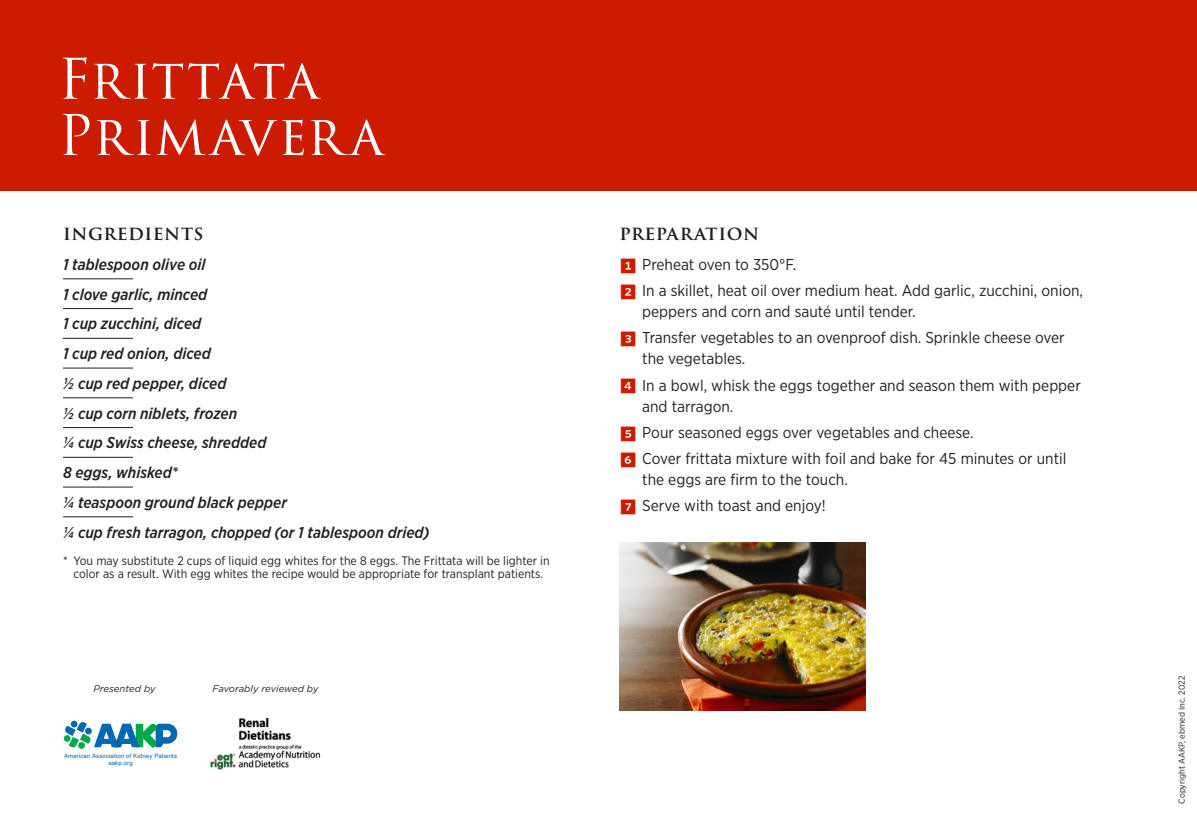
<style>
.page{position:relative;width:1197px;height:819px;background:#fff}
.page>*{position:absolute;margin:0;border:0;box-sizing:border-box;transform-origin:0 0}
.t1{font:54.43px/56.4px "Trajan Pro 3";letter-spacing:.005em;color:#fff}
.t2{font:600 19.25px "Trajan Pro 3";letter-spacing:.02em;color:#231f20}
.t3{font:15.75px/21px "Gotham Narrow";color:#231f20}
.Recipe{font:italic 500 15.75px "Gotham Narrow";color:#231f20}
.Recipe_Last{font:italic 500 15.75px "Gotham Narrow";color:#231f20}
.Note{font:12.25px/13.1px "Gotham Narrow";color:#231f20;text-align:center}
.t4{font:italic 9.62px "Gotham";color:#231f20}
.t5{font:8.75px "Gotham Narrow";color:#231f20}
.t6{font:6.12px/7.4px "Helvetica";letter-spacing:.02em;color:#0168b3;text-align:center}
.s1{font-family:"Whitney Index Black Square Bd";font-size:17.5px;color:#cd1b01}
</style>
<div class="page">
<img style="left:210px;top:717px;width:111px;height:52px">
<div style="left:0;top:0;width:1197px;height:190px;background:#cd1b01"></div>
<svg style="left:63px;top:279px;width:70px;height:1px"></svg>
<svg style="left:63px;top:308px;width:70px;height:1px"></svg>
<svg style="left:63px;top:338px;width:70px;height:1px"></svg>
<svg style="left:63px;top:368px;width:70px;height:1px"></svg>
<svg style="left:63px;top:398px;width:70px;height:1px"></svg>
<svg style="left:63px;top:427px;width:70px;height:1px"></svg>
<svg style="left:63px;top:457px;width:70px;height:1px"></svg>
<svg style="left:63px;top:487px;width:70px;height:1px"></svg>
<svg style="left:63px;top:517px;width:70px;height:1px"></svg>
<img style="left:620px;top:542px;width:246px;height:169px">
<svg style="left:63px;top:720px;width:114px;height:29px"></svg>
<p class="t1" style="left:58px;top:53px;width:327px">Frittata<br>Primavera</p>
<p class="t2" style="left:63px;top:219px;width:142px">INGREDIENTS</p>
<p class="t2" style="left:620px;top:219px;width:141px">PREPARATION</p>
<p class="t3" style="left:620px;top:253px;width:178px"><span class="s1">1</span> Preheat oven to 350°F.</p>
<p class="t3" style="left:642px;top:280px;width:442px;text-indent:-23px"><span class="s1">2</span> In a skillet, heat oil over medium heat. Add garlic, zucchini, onion, peppers and corn and sauté until tender.</p>
<p class="t3" style="left:642px;top:327px;width:424px;text-indent:-23px"><span class="s1">3</span> Transfer vegetables to an ovenproof dish. Sprinkle cheese over the vegetables.</p>
<p class="t3" style="left:642px;top:374px;width:440px;text-indent:-23px"><span class="s1">4</span> In a bowl, whisk the eggs together and season them with pepper and tarragon.</p>
<p class="t3" style="left:620px;top:421px;width:356px"><span class="s1">5</span> Pour seasoned eggs over vegetables and cheese.</p>
<p class="t3" style="left:642px;top:448px;width:426px;text-indent:-23px"><span class="s1">6</span> Cover frittata mixture with foil and bake for 45 minutes or until the eggs are firm to the touch.</p>
<p class="t3" style="left:620px;top:495px;width:208px"><span class="s1">7</span> Serve with toast and enjoy!</p>
<p class="Recipe" style="left:63px;top:254px;width:144px">1 tablespoon olive oil</p>
<p class="Recipe" style="left:63px;top:284px;width:146px">1 clove garlic, minced</p>
<p class="Recipe" style="left:63px;top:314px;width:140px">1 cup zucchini, diced</p>
<p class="Recipe" style="left:63px;top:344px;width:149px">1 cup red onion, diced</p>
<p class="Recipe" style="left:63px;top:373px;width:165px">1/2 cup red pepper, diced</p>
<p class="Recipe" style="left:63px;top:403px;width:176px">1/2 cup corn niblets, frozen</p>
<p class="Recipe" style="left:63px;top:433px;width:205px">1/4 cup Swiss cheese, shredded</p>
<p class="Recipe" style="left:63px;top:463px;width:116px">8 eggs, whisked*</p>
<p class="Recipe" style="left:63px;top:492px;width:225px">1/4 teaspoon ground black pepper</p>
<p class="Recipe_Last" style="left:63px;top:522px;width:368px">1/4 cup fresh tarragon, chopped (or 1 tablespoon dried)</p>
<p class="Note" style="left:63px;top:554px;width:488px">* You may substitute 2 cups of liquid egg whites for the 8 eggs. The Frittata will be lighter in color as a result. With egg whites the recipe would be appropriate for transplant patients.</p>
<p class="t4" style="left:93px;top:683px;width:64px">Presented by</p>
<p class="t4" style="left:213px;top:682px;width:108px">Favorably reviewed by</p>
<p class="t6" style="left:64px;top:752px;width:115px">American Association of Kidney Patients aakp.org</p>
<p class="t5" style="left:1176px;top:804px;width:129px;rotate:-90deg">Copyright AAKP, ebmed Inc. 2022</p>
</div>
